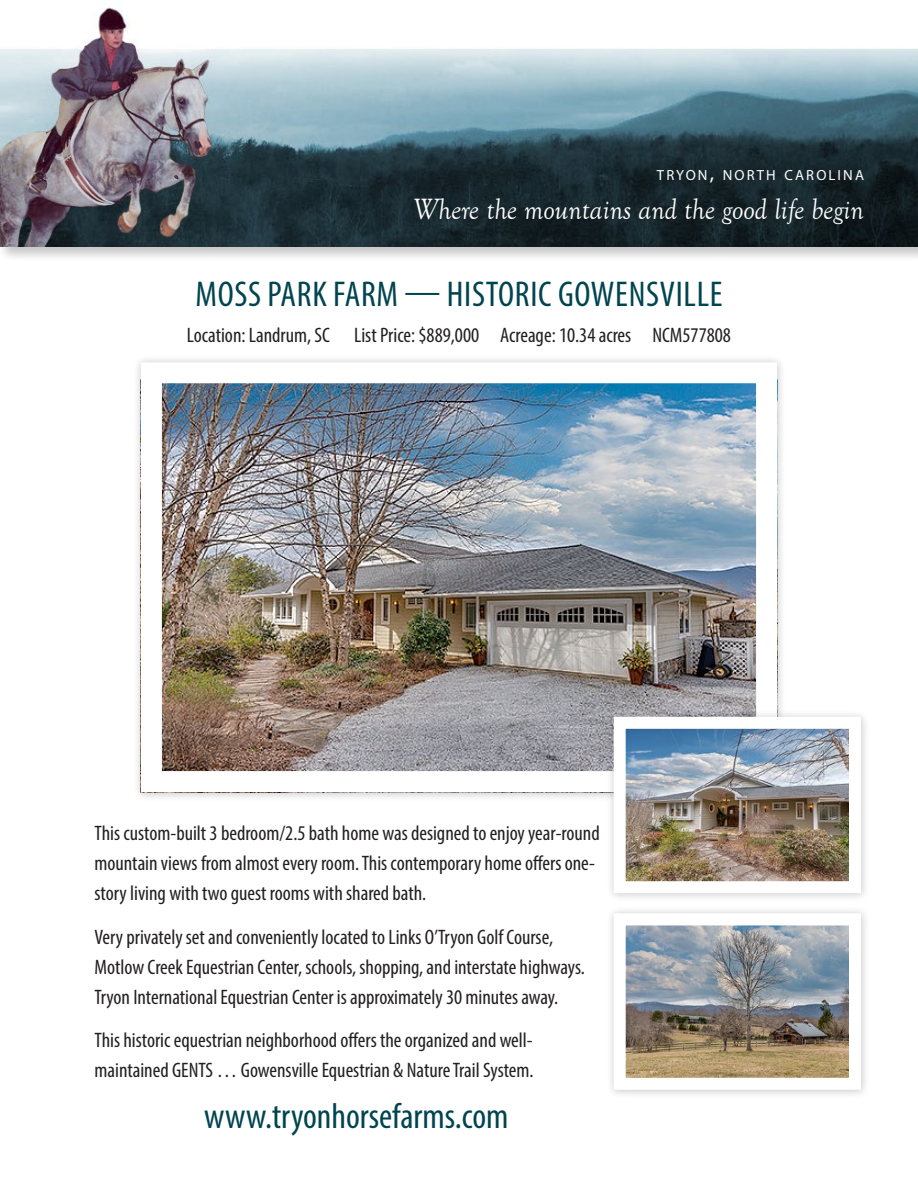
<style>
.page{position:relative;width:918px;height:1188px;background:#fff}
.page>*{position:absolute;margin:0;border:0;box-sizing:border-box;transform-origin:0 0}
.t1{font:condensed 36px "Myriad Pro";letter-spacing:.02em;color:#004450}
.t2{font:condensed 36px "Myriad Pro";color:#004450}
.t3{font:italic 30.15px "Goudy Old Style T";color:#fff;scale:.94 1}
.t4{font:condensed 21px/30px "Myriad Pro";color:#231f20}
.t5{font:14.7px "Myriad Pro";letter-spacing:.145em;color:#fff}
.s1{font-size:21px}
</style>
<div class="page">
<div style="left:0;top:0;width:918px;height:262px;background:#231f20;opacity:.25"></div>
<img style="left:0;top:0;width:918px;height:246px">
<div style="left:133px;top:354px;width:654px;height:448px;background:#231f20;opacity:.25"></div>
<img style="left:163px;top:384px;width:592px;height:386px">
<div style="left:606px;top:710px;width:264px;height:192px;background:#fafafa"></div>
<img style="left:608px;top:711px;width:257px;height:186px">
<img style="left:611px;top:910px;width:254px;height:185px">
<p class="t5" style="left:657px;top:166px;width:209px">TRYON<span class="s1">,</span> NORTH CAROLINA</p>
<h2 class="t3" style="left:413px;top:193px;width:481px">Where the mountains and the good life begin</h2>
<h1 class="t1" style="left:195px;top:272px;width:529px">MOSS PARK FARM — HISTORIC GOWENSVILLE</h1>
<p class="t4" style="left:187px;top:320px;width:546px">Location: Landrum, SC List Price: $889,000 Acreage: 10.34 acres NCM577808</p>
<p class="t4" style="left:95px;top:818px;width:507px">This custom-built 3 bedroom/2.5 bath home was designed to enjoy year-round mountain views from almost every room. This contemporary home offers one&shy;story living with two guest rooms with shared bath.</p>
<p class="t4" style="left:95px;top:922px;width:492px">Very privately set and conveniently located to Links O’Tryon Golf Course,<br>Motlow Creek Equestrian Center, schools, shopping, and interstate highways.<br>Tryon International Equestrian Center is approximately 30 minutes away.</p>
<p class="t4" style="left:95px;top:1025px;width:441px">This historic equestrian neighborhood offers the organized and well&shy;maintained GENTS … Gowensville Equestrian &amp; Nature Trail System.</p>
<h1 class="t2" style="left:204px;top:1094px;width:306px">www.tryonhorsefarms.com</h1>
</div>
